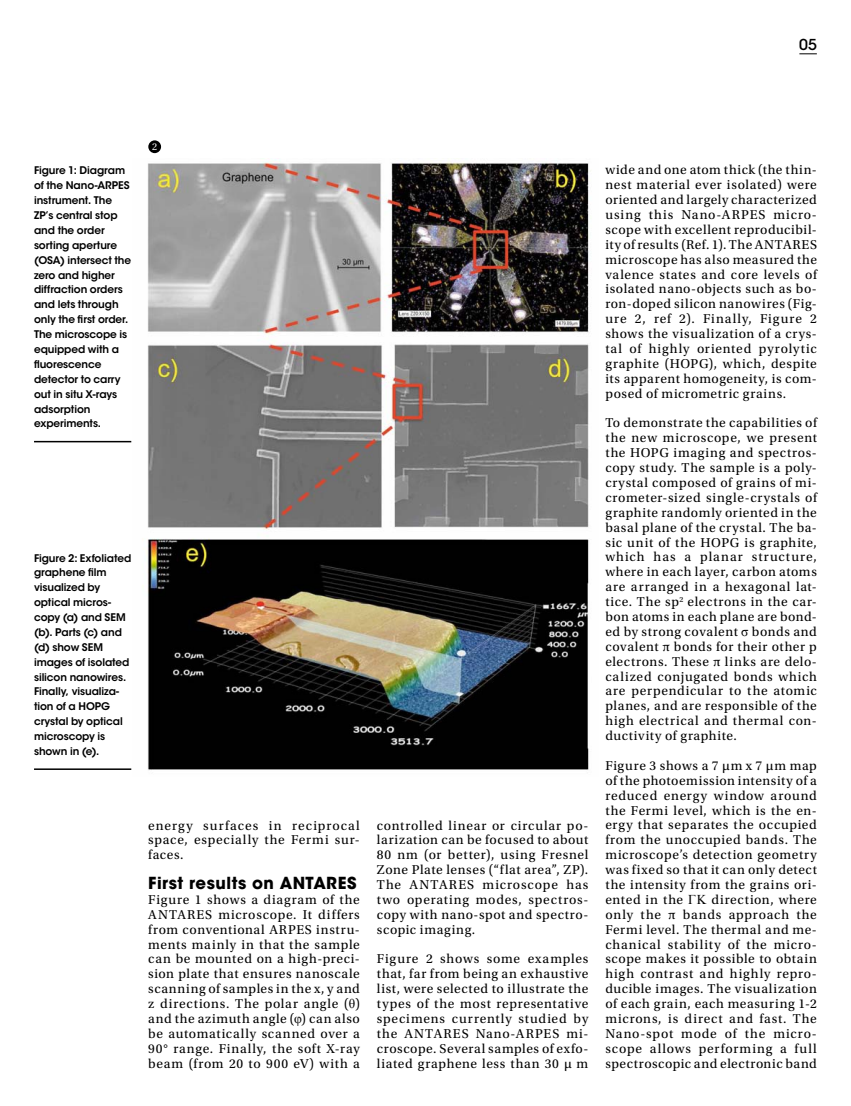
<style>
.page{position:relative;width:851px;height:1106px;background:#fff}
.page>*{position:absolute;margin:0;border:0;box-sizing:border-box;transform-origin:0 0}
.t1{font:700 16.5px "ITC Avant Garde Std";letter-spacing:.035em;color:#000}
.t2{font:500 15px "ITC Avant Garde Std";color:#000}
.t3{font:13.5px/14.9px "Utopia Std";letter-spacing:.05em;color:#000;text-align:justify}
.t4{font:600 10.5px/14.9px "ITC Avant Garde Std";letter-spacing:-.01em;color:#000}
.t5{font:9.75px "Utopia";color:#fff}
.s1{font-family:"Times New Roman"}
</style>
<div class="page">
<svg style="left:799px;top:54px;width:17px;height:1px"></svg>
<hr style="left:34px;top:441px;width:97px;height:1px;background:#000">
<img style="left:142px;top:159px;width:447px;height:611px">
<hr style="left:34px;top:768px;width:97px;height:2px;background:#000">
<div style="left:148px;top:140px;width:13px;height:13px;background:#000;border-radius:50%"></div>
<p class="t5" style="left:152px;top:141px;width:7px">2</p>
<p class="t2" style="left:799px;top:35px;width:19px">05</p>
<p class="t4" style="left:34px;top:163px;width:99px">Figure 1: Diagram of the Nano-ARPES instrument. The<br>ZP’s central stop and the order sorting aperture (OSA) intersect the zero and higher diffraction orders and lets through only the first order.<br>The microscope is equipped with a fluorescence detector to carry out in situ X-rays adsorption experiments.</p>
<p class="t3" style="left:605px;top:163px;width:213px">wide and one atom thick (the thin&shy;nest material ever isolated) were oriented and largely characterized using this Nano-ARPES micro&shy;scope with excellent reproducibil&shy;ity of results (Ref. 1). The ANTARES microscope has also measured the valence states and core levels of isolated nano-objects such as bo&shy;ron-doped silicon nanowires (Fig&shy;ure 2, ref 2). Finally, Figure 2 shows the visualization of a crys&shy;tal of highly oriented pyrolytic graphite (HOPG), which, despite its apparent homogeneity, is com&shy;posed of micrometric grains.</p>
<p class="t3" style="left:605px;top:416px;width:213px">To demonstrate the capabilities of the new microscope, we present the HOPG imaging and spectros&shy;copy study. The sample is a poly&shy;crystal composed of grains of mi&shy;crometer-sized single-crystals of graphite randomly oriented in the basal plane of the crystal. The ba&shy;sic unit of the HOPG is graphite, which has a planar structure, where in each layer, carbon atoms are arranged in a hexagonal lat&shy;tice. The sp<sup>2</sup> electrons in the car&shy;bon atoms in each plane are bond&shy;ed by strong covalent <span class="s1">σ</span> bonds and covalent π bonds for their other p electrons. These π links are delo&shy;calized conjugated bonds which are perpendicular to the atomic planes, and are responsible of the high electrical and thermal con&shy;ductivity of graphite.</p>
<p class="t3" style="left:605px;top:758px;width:213px">Figure 3 shows a 7 μm x 7 μm map of the photoemission intensity of a reduced energy window around the Fermi level, which is the en&shy;ergy that separates the occupied from the unoccupied bands. The microscope’s detection geometry was fixed so that it can only detect the intensity from the grains ori&shy;ented in the <span class="s1">ΓΚ</span> direction, where only the π bands approach the Fermi level. The thermal and me&shy;chanical stability of the micro&shy;scope makes it possible to obtain high contrast and highly repro&shy;ducible images. The visualization of each grain, each measuring 1-2 microns, is direct and fast. The Nano-spot mode of the micro&shy;scope allows performing a full spectroscopic and electronic band</p>
<p class="t4" style="left:34px;top:550px;width:99px">Figure 2: Exfoliated graphene film visualized by optical micros&shy;copy (a) and SEM (b). Parts (c) and (d) show SEM images of isolated silicon nanowires.<br>Finally, visualiza&shy;tion of a HOPG crystal by optical microscopy is shown in (e).</p>
<p class="t3" style="left:148px;top:818px;width:213px">energy surfaces in reciprocal space, especially the Fermi sur&shy;faces.</p>
<p class="t1" style="left:148px;top:872px;width:210px">first results on antares</p>
<p class="t3" style="left:148px;top:892px;width:213px">Figure 1 shows a diagram of the ANTARES microscope. It differs from conventional ARPES instru&shy;ments mainly in that the sample can be mounted on a high-preci&shy;sion plate that ensures nanoscale scanning of samples in the x, y and z directions. The polar angle (<span class="s1">θ</span>) and the azimuth angle (<span class="s1">φ</span>) can also be automatically scanned over a 90° range. Finally, the soft X-ray beam (from 20 to 900 eV) with a</p>
<p class="t3" style="left:377px;top:818px;width:213px">controlled linear or circular po&shy;larization can be focused to about 80 nm (or better), using Fresnel Zone Plate lenses (“flat area”, ZP).<br>The ANTARES microscope has two operating modes, spectros&shy;copy with nano-spot and spectro&shy;scopic imaging.</p>
<p class="t3" style="left:377px;top:951px;width:213px">Figure 2 shows some examples that, far from being an exhaustive list, were selected to illustrate the types of the most representative specimens currently studied by the ANTARES Nano-ARPES mi&shy;croscope. Several samples of exfo&shy;liated graphene less than 30 μ m</p>
</div>
